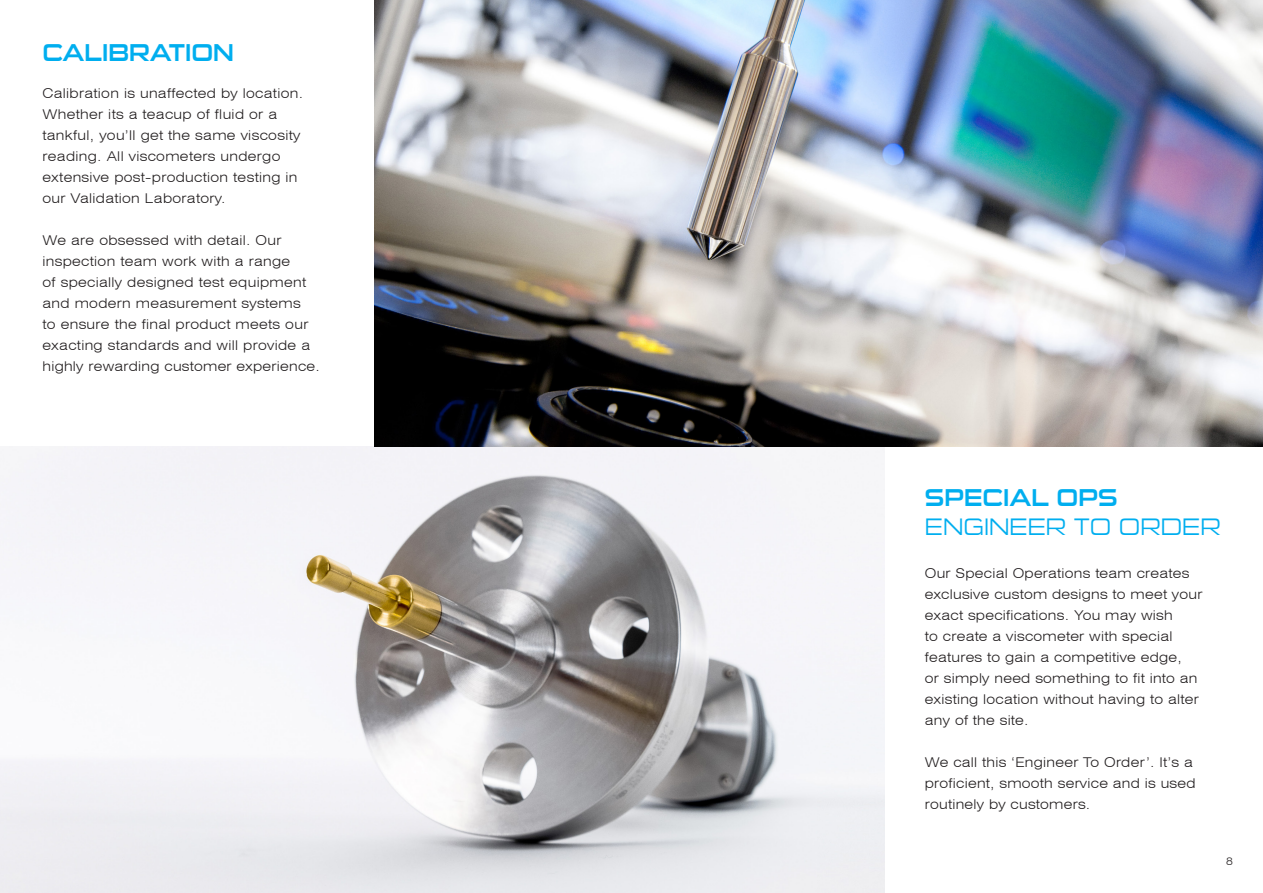
<style>
.page{position:relative;width:1263px;height:893px;background:#fff}
.page>*{position:absolute;margin:0;border:0;box-sizing:border-box;transform-origin:0 0}
.t1{font:24px "Sui Generis Rg";color:#00aeef}
.t2{font:24px "Sui Generis Lt";color:#00aeef}
.Text_swiss{font:300 expanded 13.5px/21px "Swiss 721 BT";letter-spacing:.02em;color:#231f20}
.Text_swiss-2{font:300 expanded 10.5px "Swiss 721 BT";color:#231f20}
</style>
<div class="page">
<img style="left:0;top:446px;width:884px;height:447px">
<img style="left:374px;top:0;width:889px;height:446px">
<p class="t1" style="left:43px;top:39px;width:193px">CALIBRATION</p>
<p class="Text_swiss" style="left:43px;top:83px;width:262px">Calibration is unaffected by location.<br>Whether its a teacup of fluid or a tankful, you’ll get the same viscosity reading. All viscometers undergo extensive post-production testing in our Validation Laboratory.</p>
<p class="Text_swiss" style="left:43px;top:230px;width:279px">We are obsessed with detail. Our inspection team work with a range<br>of specially designed test equipment and modern measurement systems<br>to ensure the final product meets our exacting standards and will provide a highly rewarding customer experience.</p>
<p class="t1" style="left:925px;top:484px;width:194px">SPECIAL OPS</p>
<p class="t2" style="left:925px;top:513px;width:297px">ENGINEER TO ORDER</p>
<p class="Text_swiss" style="left:925px;top:562px;width:279px">Our Special Operations team creates exclusive custom designs to meet your exact specifications. You may wish<br>to create a viscometer with special features to gain a competitive edge,<br>or simply need something to fit into an existing location without having to alter any of the site.</p>
<p class="Text_swiss" style="left:925px;top:751px;width:272px">We call this ‘Engineer To Order’. It’s a proficient, smooth service and is used routinely by customers.</p>
<p class="Text_swiss-2" style="left:1226px;top:855px;width:8px">8</p>
</div>
